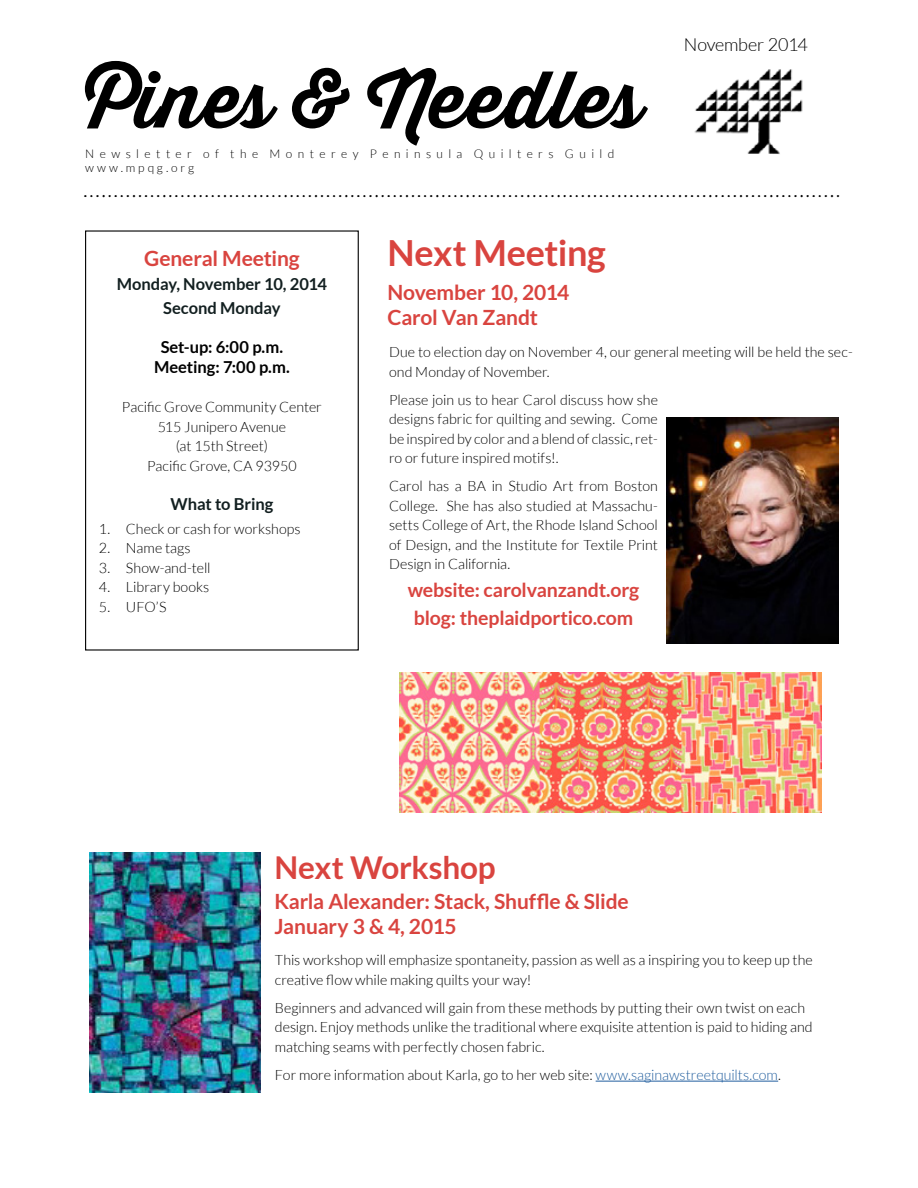
<style>
.page{position:relative;width:918px;height:1188px;background:#fff}
.page>*{position:absolute;margin:0;border:0;box-sizing:border-box;transform-origin:0 0}
.t1{font:700 78px "Thirsty Script";letter-spacing:.005em;color:#000}
.t2{font:700 36px "Lato";letter-spacing:-.005em;color:#d9443f}
.t3{font:700 31.5px "Lato";letter-spacing:-.01em;color:#d9443f}
.t4{font:700 21px/25.2px "Lato";letter-spacing:-.005em;color:#d9443f}
.t5{font:700 19.5px/28px "Lato";letter-spacing:-.01em;color:#d9443f;text-align:center}
.t6{font:300 18px "Lato";letter-spacing:-.015em;color:#000}
.t7{font:700 16.5px/24px "Lato";color:#121f20;text-align:center}
.t8{font:700 16.5px/19.8px "Lato";color:#000;text-align:center}
.t9{font:300 14.25px/19.5px "Lato";color:#000}
.t10{font:300 12px/14.4px "Lato";letter-spacing:.45em;color:#000}
.s1{color:#215e9e}
</style>
<div class="page">
<img style="left:694px;top:69px;width:109px;height:85px">
<div style="left:85px;top:230px;width:274px;height:421px;border:1px solid #000"></div>
<hr style="left:596px;top:1081px;width:182px;height:1px;background:#215e9e">
<img style="left:399px;top:673px;width:422px;height:140px">
<img style="left:89px;top:853px;width:172px;height:240px">
<img style="left:666px;top:418px;width:172px;height:225px">
<h1 class="t1" style="left:85px;top:41px;width:559px">Pines &amp; Needles</h1>
<p class="t10" style="left:85px;top:146px;width:531px">Newsletter of the Monterey Peninsula Quilters Guild www.mpqg.org</p>
<p class="t6" style="left:684px;top:35px;width:126px">November 2014</p>
<h3 class="t4" style="left:144px;top:246px;width:157px">General Meeting</h3>
<p class="t7" style="left:117px;top:272px;width:212px">Monday, November 10, 2014<br>Second Monday</p>
<p class="t8" style="left:154px;top:337px;width:137px">Set-up: 6:00 p.m.<br>Meeting: 7:00 p.m.</p>
<p class="t9" style="left:122px;top:397px;width:202px;text-align:center">Pacific Grove Community Center<br>515 Junipero Avenue<br>(at 15th Street)<br>Pacific Grove, CA 93950</p>
<p class="t7" style="left:171px;top:492px;width:104px">What to Bring</p>
<p class="t9" style="left:99px;top:519px;width:203px">1. Check or cash for workshops</p>
<p class="t9" style="left:99px;top:538px;width:93px">2. Name tags</p>
<p class="t9" style="left:99px;top:558px;width:113px">3. Show-and-tell</p>
<p class="t9" style="left:99px;top:577px;width:112px">4. Library books</p>
<p class="t9" style="left:99px;top:597px;width:69px">5. UFO’S</p>
<h2 class="t2" style="left:387px;top:232px;width:220px">Next Meeting</h2>
<h3 class="t4" style="left:387px;top:279px;width:183px">November 10, 2014<br>Carol Van Zandt</h3>
<p class="t9" style="left:389px;top:342px;width:465px">Due to election day on November 4, our general meeting will be held the sec&shy;ond Monday of November.</p>
<p class="t9" style="left:389px;top:390px;width:270px;text-align:justify">Please join us to hear Carol discuss how she designs fabric for quilting and sewing. Come be inspired by color and a blend of classic, ret&shy;ro or future inspired motifs!.</p>
<p class="t9" style="left:389px;top:476px;width:270px;text-align:justify">Carol has a BA in Studio Art from Boston College. She has also studied at Massachu&shy;setts College of Art, the Rhode Island School of Design, and the Institute for Textile Print Design in California.</p>
<h3 class="t5" style="left:408px;top:576px;width:233px">website: carolvanzandt.org blog: theplaidportico.com</h3>
<h3 class="t3" style="left:275px;top:850px;width:223px">Next Workshop</h3>
<h3 class="t4" style="left:275px;top:888px;width:356px">Karla Alexander: Stack, Shuffle &amp; Slide<br>January 3 &amp; 4, 2015</h3>
<p class="t9" style="left:275px;top:951px;width:539px">This workshop will emphasize spontaneity, passion as well as a inspiring you to keep up the creative flow while making quilts your way!</p>
<p class="t9" style="left:275px;top:998px;width:539px">Beginners and advanced will gain from these methods by putting their own twist on each design. Enjoy methods unlike the traditional where exquisite attention is paid to hiding and matching seams with perfectly chosen fabric.</p>
<p class="t9" style="left:275px;top:1065px;width:508px">For more information about Karla, go to her web site: <span class="s1">www.saginawstreetquilts.com</span>.</p>
</div>
